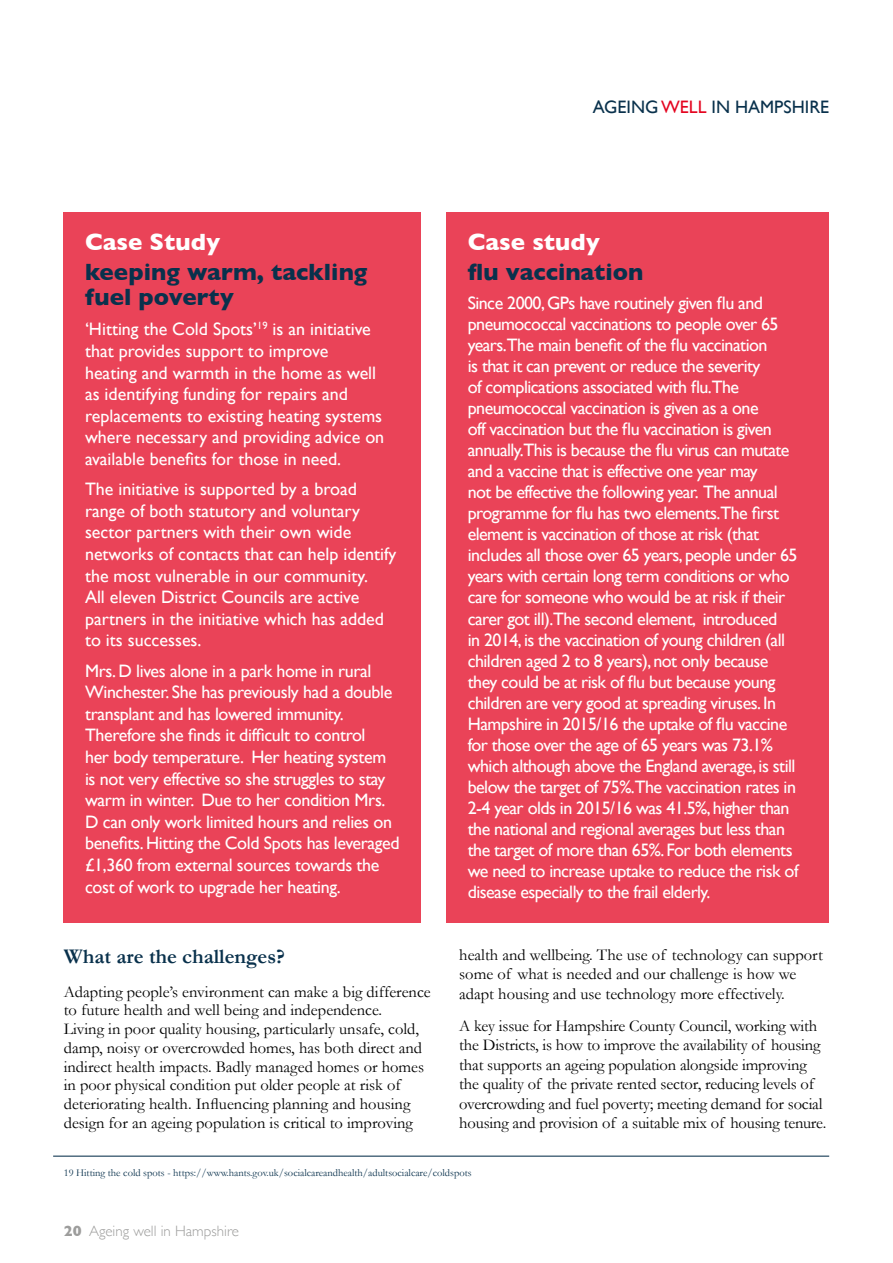
<style>
.page{position:relative;width:893px;height:1263px;background:#fff}
.page>*{position:absolute;margin:0;border:0;box-sizing:border-box;transform-origin:0 0}
.t1{font:700 24px/25.5px "Gill Sans";color:#09314c}
.t2{font:700 24px "Gill Sans";color:#fff}
.t3{font:700 21px "Garamond";color:#09314c}
.t4{font:18px/21px "Gill Sans";letter-spacing:-.03em;color:#fff}
.t5{font:18px/21.6px "Gill Sans";color:#fff}
.t6{font:18px "Gill Sans";color:#09314c}
.t7{font:16.5px/18.8px "Garamond";color:#000}
.t8{font:300 15px "Gill Sans";color:#9d9d9c}
.t9{font:10.5px "Garamond";color:#09314c}
.s1{color:#e40520}
.s2{font-weight:700}
</style>
<div class="page">
<hr style="left:53px;top:1155px;width:776px;height:2px;background:#09314c">
<div style="left:64px;top:213px;width:357px;height:710px;background:#ea4358"></div>
<div style="left:446px;top:213px;width:383px;height:710px;background:#ea4358"></div>
<h1 class="t2" style="left:85px;top:223px;width:137px">Case Study</h1>
<h1 class="t1" style="left:85px;top:258px;width:284px">keeping warm, tackling fuel poverty</h1>
<p class="t5" style="left:85px;top:318px;width:301px">‘Hitting the Cold Spots’<sup>19</sup> is an initiative that provides support to improve heating and warmth in the home as well as identifying funding for repairs and replacements to existing heating systems where necessary and providing advice on available benefits for those in need.</p>
<p class="t5" style="left:85px;top:478px;width:313px">The initiative is supported by a broad range of both statutory and voluntary sector partners with their own wide networks of contacts that can help identify the most vulnerable in our community.<br>All eleven District Councils are active partners in the initiative which has added to its successes.</p>
<p class="t4" style="left:85px;top:659px;width:316px;line-height:21.6px">Mrs. D lives alone in a park home in rural Winchester. She has previously had a double transplant and has lowered immunity.<br>Therefore she finds it difficult to control<br>her body temperature. Her heating system is not very effective so she struggles to stay warm in winter. Due to her condition Mrs.<br>D can only work limited hours and relies on benefits. Hitting the Cold Spots has leveraged £1,360 from external sources towards the cost of work to upgrade her heating.</p>
<p class="t6" style="left:593px;top:96px;width:238px">AGEING <span class="s1">WELL</span> IN HAMPSHIRE</p>
<h1 class="t2" style="left:468px;top:223px;width:133px">Case study</h1>
<h1 class="t1" style="left:468px;top:258px;width:177px">flu vaccination</h1>
<p class="t4" style="left:468px;top:293px;width:332px">Since 2000, GPs have routinely given flu and pneumococcal vaccinations to people over 65 years.The main benefit of the flu vaccination<br>is that it can prevent or reduce the severity<br>of complications associated with flu.The pneumococcal vaccination is given as a one<br>off vaccination but the flu vaccination is given annually.This is because the flu virus can mutate and a vaccine that is effective one year may<br>not be effective the following year. The annual programme for flu has two elements.The first element is vaccination of those at risk (that includes all those over 65 years, people under 65 years with certain long term conditions or who care for someone who would be at risk if their carer got ill).The second element, introduced<br>in 2014, is the vaccination of young children (all children aged 2 to 8 years), not only because they could be at risk of flu but because young children are very good at spreading viruses. In Hampshire in 2015/16 the uptake of flu vaccine for those over the age of 65 years was 73.1% which although above the England average, is still below the target of 75%.The vaccination rates in 2-4 year olds in 2015/16 was 41.5%, higher than the national and regional averages but less than the target of more than 65%. For both elements we need to increase uptake to reduce the risk of disease especially to the frail elderly.</p>
<p class="t7" style="left:459px;top:945px;width:365px;line-height:19.4px">health and wellbeing. The use of technology can support some of what is needed and our challenge is how we adapt housing and use technology more effectively.</p>
<p class="t7" style="left:459px;top:1016px;width:369px;line-height:19.4px">A key issue for Hampshire County Council, working with the Districts, is how to improve the availability of housing that supports an ageing population alongside improving the quality of the private rented sector, reducing levels of overcrowding and fuel poverty; meeting demand for social housing and provision of a suitable mix of housing tenure.</p>
<p class="t9" style="left:64px;top:1166px;width:409px">19 Hitting the cold spots - https://www.hants.gov.uk/socialcareandhealth/adultsocialcare/coldspots</p>
<p class="t3" style="left:64px;top:944px;width:223px">What are the challenges?</p>
<p class="t7" style="left:64px;top:982px;width:368px">Adapting people’s environment can make a big difference to future health and well being and independence.<br>Living in poor quality housing, particularly unsafe, cold, damp, noisy or overcrowded homes, has both direct and indirect health impacts. Badly managed homes or homes in poor physical condition put older people at risk of deteriorating health. Influencing planning and housing design for an ageing population is critical to improving</p>
<p class="t8" style="left:64px;top:1219px;width:177px"><span class="s2">20</span> Ageing well in Hampshire</p>
</div>
